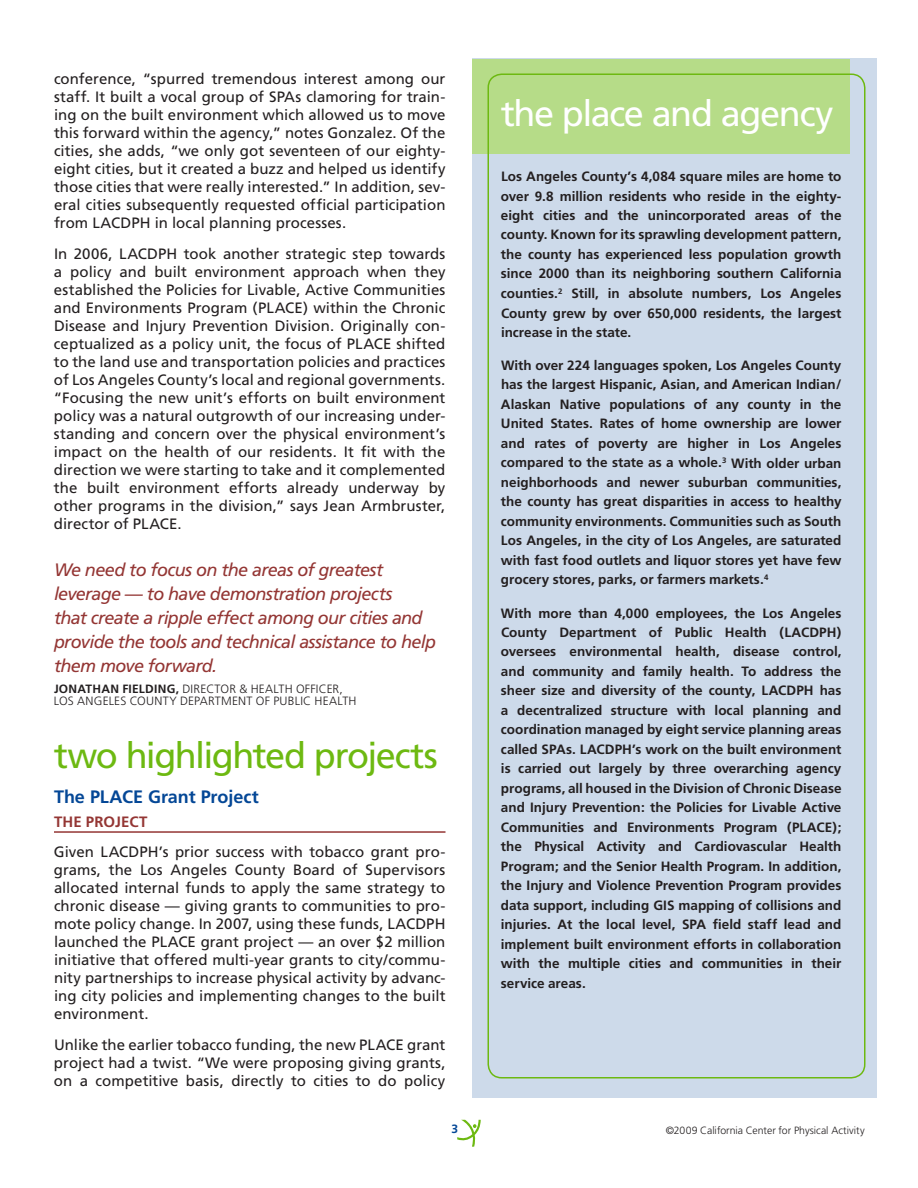
<style>
.page{position:relative;width:918px;height:1188px;background:#fff}
.page>*{position:absolute;margin:0;border:0;box-sizing:border-box;transform-origin:0 0}
.t1{font:36px "Frutiger";letter-spacing:-.045em;color:#6db911}
.t2{font:36px "Frutiger";letter-spacing:-.035em;color:#fff}
.t3{font:italic 18px/24px "Frutiger";letter-spacing:-.035em;color:#943634}
.t4{font:700 18px "Frutiger";letter-spacing:-.005em;color:#044796}
.t5{font:15px/18px "Frutiger";color:#231f20;text-align:justify}
.t6{font:700 15px "Frutiger";letter-spacing:.01em;color:#943634}
.t7{font:700 13.5px/19.5px "Frutiger";color:#231f20;text-align:justify}
.t8{font:300 12px/12px "Frutiger";letter-spacing:.02em;color:#231f20}
.t9{font:700 12px "Frutiger";color:#044796}
.t10{font:300 10.5px "Frutiger";color:#231f20}
.s1{font-weight:700}
</style>
<div class="page">
<svg style="left:457px;top:1120px;width:24px;height:27px"></svg>
<div style="left:472px;top:58px;width:406px;height:1040px;background:#cddaea"></div>
<div style="left:472px;top:59px;width:378px;height:95px;background:#b6dc88"></div>
<hr style="left:54px;top:831px;width:392px;height:2px;background:#943634">
<div style="left:488px;top:74px;width:378px;height:1004px;border:2px solid #6db911;border-radius:14px"></div>
<p class="t5" style="left:54px;top:69px;width:393px">conference, “spurred tremendous interest among our staff. It built a vocal group of SPAs clamoring for train&shy;ing on the built environment which allowed us to move this forward within the agency,” notes Gonzalez. Of the cities, she adds, “we only got seventeen of our eighty&shy;eight cities, but it created a buzz and helped us identify those cities that were really interested.” I n addition, sev&shy;eral cities subsequently requested official participation from LACDP</p>
<p class="t5" style="left:140px;top:213px;width:208px">H in local planning processes.</p>
<p class="t5" style="left:54px;top:245px;width:76px">I n 2006, LACDP</p>
<p class="t5" style="left:54px;top:245px;width:393px;text-indent:112px">H took another strategic step towards a policy and built environment approach when they established the Policies for Livable, Active Communities and Environments Program (PLACE</p>
<p class="t5" style="left:54px;top:299px;width:393px;text-indent:249px">) within the Chronic Disease and I njury Prevention Division. Originally con&shy;ceptualized as a policy unit, the focus of PLACE</p>
<p class="t5" style="left:54px;top:335px;width:393px;text-indent:342px">shifted to the land use and transportation policies and practices of Los Angeles County’s local and regional governments. “Focusing the new unit’s efforts on built environment policy was a natural outgrowth of our increasing under&shy;standing and concern over the physical environment’s impact on the health of our residents. It fit with the direction we were starting to take and it complemented the built environment efforts already underway by other programs in the division,” says Jean Armbruster, director of PLACE</p>
<p class="t5" style="left:178px;top:515px;width:6px">.</p>
<h2 class="t3" style="left:54px;top:557px;width:384px">We need to focus on the areas of greatest leverage — to have demonstration projects<br>that create a ripple effect among our cities and provide the tools and technical assistance to help them move forward.</h2>
<p class="t8" style="left:54px;top:682px;width:290px"><span class="s1">Jonathan Fielding,</span> DIRECTOR &amp; HEALTHOFFICER,<br>LOS ANGELES</p>
<p class="t8" style="left:130px;top:694px;width:224px">COUNTY DEPARTMENT OF PUBLIC HEALTH</p>
<h1 class="t1" style="left:54px;top:734px;width:385px">two highlighted projects</h1>
<h2 class="t4" style="left:54px;top:786px;width:58px">The PLACE</h2>
<h2 class="t4" style="left:148px;top:786px;width:112px">Grant Project</h2>
<p class="t6" style="left:54px;top:813px;width:92px">The Project</p>
<p class="t5" style="left:54px;top:842px;width:57px">Given LACDP</p>
<p class="t5" style="left:54px;top:842px;width:393px;text-indent:94px">H’s prior success with tobacco grant pro&shy;grams, the Los Angeles County Board of Supervisors allocated internal funds to apply the same strategy to chronic disease — giving grants to communities to pro&shy;mote policy change. I n 2007, using these funds, LACDP</p>
<p class="t5" style="left:435px;top:914px;width:12px">H</p>
<p class="t5" style="left:54px;top:932px;width:393px;text-indent:147px">grant project — an over $2 million initiative that offered multi-year grants to city/commu&shy;nity partnerships to increase physical activity by advanc&shy;ing city policies and implementing changes to the built environment.</p>
<p class="t5" style="left:54px;top:1036px;width:315px">U nlike the earlier tobacco funding, the new PLACE</p>
<p class="t5" style="left:54px;top:932px;width:107px">launched the PLACE</p>
<p class="t5" style="left:54px;top:1036px;width:393px;text-indent:353px">grant project had a twist. “We were proposing giving grants, on a competitive basis, directly to cities to do policy</p>
<h1 class="t2" style="left:501px;top:92px;width:334px">the place and agency</h1>
<p class="t7" style="left:501px;top:166px;width:342px">Los Angeles County’s 4,084 square miles are home to over 9.8 million residents who reside in the eighty&shy;eight cities and the unincorporated areas of the county. Known for its sprawling development pattern, the county has experienced less population growth since 2000 than its neighboring southern California counties.<sup>2</sup> Still, in absolute numbers, Los Angeles County grew by over 650,000 residents, the largest increase in the state.</p>
<p class="t7" style="left:501px;top:355px;width:342px">With over 224 languages spoken, Los Angeles County has the largest H ispanic, Asian, and American Indian/ Alaskan Native populations of any county in the United States. Rates of home ownership are lower and rates of poverty are higher in Los Angeles compared to the state as a whole.<sup>3</sup> With older urban neighborhoods and newer suburban communities, the county has great disparities in access to healthy community environments. Communities such as South Los Angeles, in the city of Los Angeles, are saturated with fast food outlets and liquor stores yet have few grocery stores, parks, or farmers markets.<sup>4</sup></p>
<p class="t7" style="left:501px;top:603px;width:342px">With more than 4,000 employees, the Los Angeles<br>County Department of Public Health (LACD</p>
<p class="t7" style="left:501px;top:622px;width:342px;text-indent:318px">PH) oversees environmental health, disease control, and community and family health. To address the sheer size and diversity of the county, LACD</p>
<p class="t7" style="left:501px;top:681px;width:342px;text-indent:295px">PH has a decentralized structure with local planning and coordination managed by eight service planning areas called SPAs. LACD</p>
<p class="t7" style="left:501px;top:739px;width:342px;text-indent:114px">PH’s work on the built environment is carried out largely by three overarching agency programs, all housed in the Division of Chronic Disease and Injury Prevention: the Policies for Livable Active Communities and Environments Program (PLACE</p>
<p class="t7" style="left:501px;top:817px;width:342px;text-indent:332px">); the Physical Activity and Cardiovascular H ealth Program; and the Senior Health Program. In addition, the Injury and Violence Prevention Program provides data support, including GIS mapping of collisions and injuries. At the local level, SPA field staff lead and implement built environment efforts in collaboration with the multiple cities and communities in their service areas.</p>
<p class="t9" style="left:452px;top:1122px;width:8px">3</p>
<p class="t10" style="left:666px;top:1124px;width:200px">©2009 CALIFORNIA CENTER FOR PHYSICAL ACTIVITY</p>
</div>
